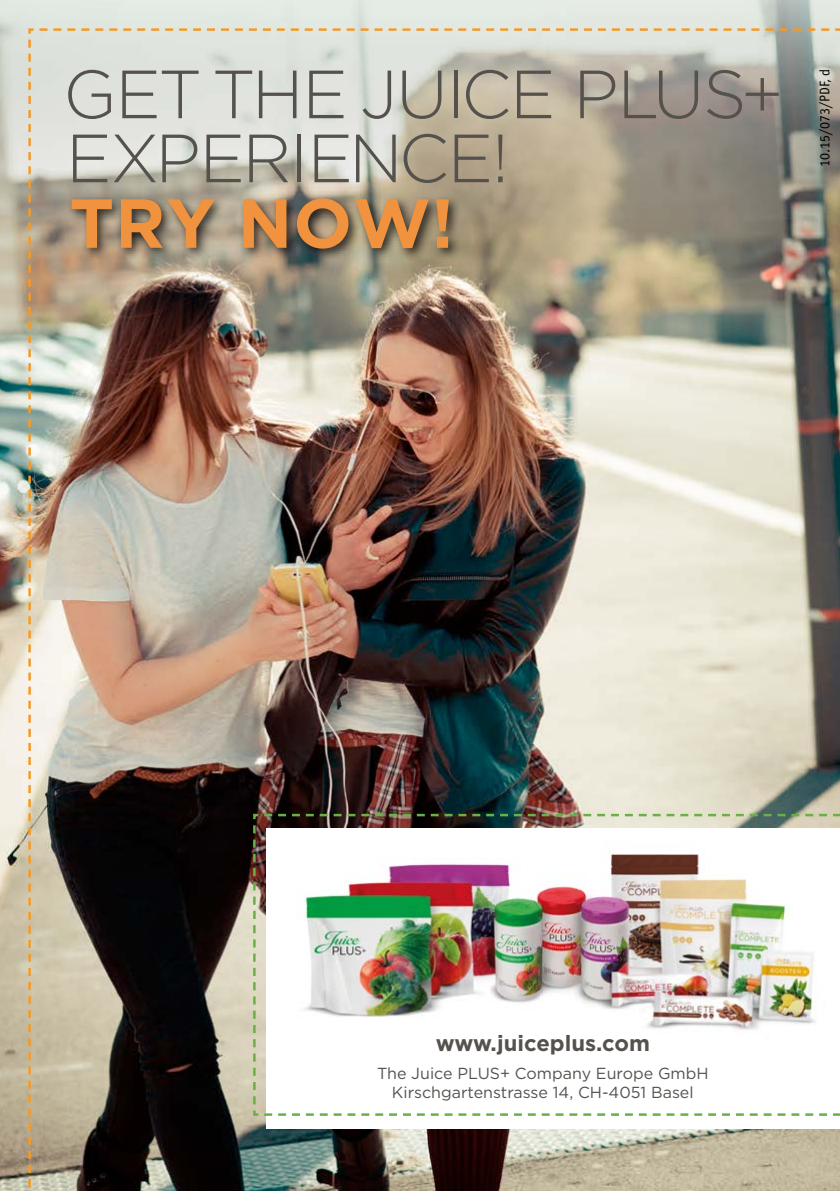
<style>
.page{position:relative;width:840px;height:1191px;background:#fff}
.page>*{position:absolute;margin:0;border:0;box-sizing:border-box;transform-origin:0 0}
.t1{font:300 68px/64px "Gotham";letter-spacing:-.02em;color:#55524e}
.t2{font:700 22px "Gotham";color:#55524e}
.t3{font:16px/19.2px "Gotham";color:#55524e;text-align:center}
.t4{font:14px "Officina Sans ITC Pro";color:#000}
</style>
<div class="page">
<img style="left:0;top:0;width:839px;height:1191px">
<img style="left:27px;top:27px;width:812px;height:1164px">
<div style="left:66px;top:193px;width:395px;height:69px;background:#000;opacity:.75"></div>
<svg style="left:72px;top:198px;width:376px;height:51px;background:#b5885a"></svg>
<div style="left:267px;top:828px;width:572px;height:300px;background:#fff"></div>
<img style="left:252px;top:812px;width:587px;height:305px">
<h1 class="t1" style="left:63px;top:60px;width:721px">GET THE JUICE PLUS+<br>EXPERIENCE!</h1>
<p class="t4" style="left:816px;top:167px;width:100px;rotate:-90deg">10.15/073/PDF, d</p>
<h2 class="t2" style="left:435px;top:1028px;width:216px">www.juiceplus.com</h2>
<p class="t3" style="left:377px;top:1063px;width:333px">The Juice PLUS+ Company Europe GmbH<br>Kirschgartenstrasse 14, CH-4051 Basel</p>
</div>
